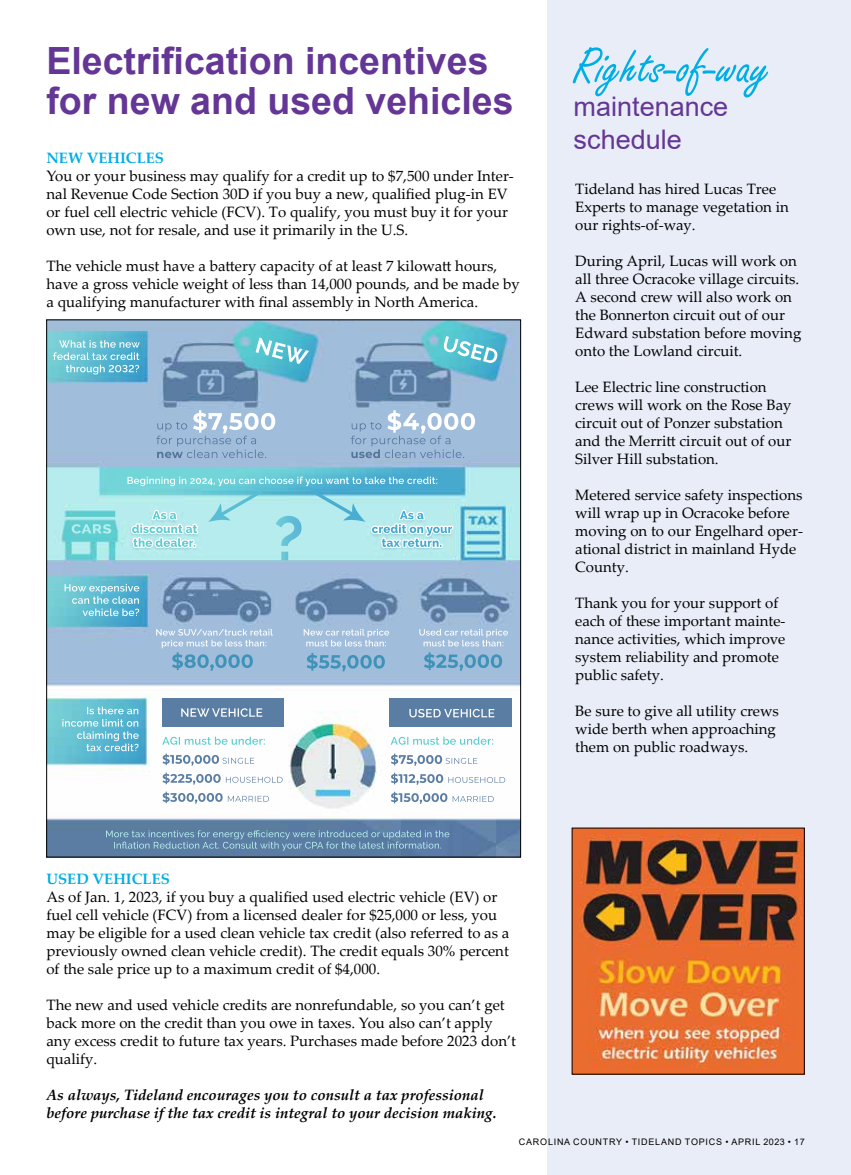
<style>
.page{position:relative;width:851px;height:1175px;background:#fff}
.page>*{position:absolute;margin:0;border:0;box-sizing:border-box;transform-origin:0 0}
.t1{font:54px "Freestyle Script";color:#00aee6}
.t2{font:700 37.5px/40.5px "Arial";color:#643695}
.t3{font:27px/33px "Arial";color:#643695}
.t4{font:15px/18px "Palatino Linotype";color:#000}
.t5{font:italic 700 15px/18px "Palatino Linotype";color:#000}
.t6{font:700 15px "Palatino Linotype";color:#00aee6}
.t7{font:9px "Arial";letter-spacing:.085em;color:#000}
</style>
<div class="page">
<div style="left:547px;top:0;width:303px;height:1174px;background:#e9edf7"></div>
<img style="left:574px;top:830px;width:228px;height:242px">
<img style="left:48px;top:322px;width:471px;height:533px">
<img style="left:162px;top:698px;width:121px;height:28px">
<img style="left:390px;top:698px;width:121px;height:28px">
<img style="left:131px;top:510px;width:46px;height:24px">
<img style="left:371px;top:510px;width:53px;height:24px">
<img style="left:208px;top:489px;width:56px;height:33px">
<img style="left:310px;top:489px;width:55px;height:33px">
<img style="left:184px;top:379px;width:51px;height:14px;border-radius:7px">
<img style="left:376px;top:379px;width:52px;height:14px;border-radius:7px">
<h2 class="t2" style="left:46px;top:41px;width:468px">Electrification incentives for new and used vehicles</h2>
<p class="t6" style="left:46px;top:147px;width:119px">NEW VEHICLES</p>
<p class="t4" style="left:46px;top:166px;width:469px">You or your business may qualify for a credit up to $7,500 under Inter&shy;nal Revenue Code Section 30D if you buy a new, qualified plug-in EV or fuel cell electric vehicle (FCV). To qualify, you must buy it for your own use, not for resale, and use it primarily in the U.S.</p>
<p class="t4" style="left:46px;top:256px;width:474px">The vehicle must have a battery capacity of at least 7 kilowatt hours, have a gross vehicle weight of less than 14,000 pounds, and be made by a qualifying manufacturer with final assembly in North America.</p>
<p class="t6" style="left:46px;top:867px;width:125px">USED VEHICLES</p>
<p class="t4" style="left:46px;top:886px;width:464px">As of Jan. 1, 2023, if you buy a qualified used electric vehicle (EV) or fuel cell vehicle (FCV) from a licensed dealer for $25,000 or less, you may be eligible for a used clean vehicle tax credit (also referred to as a previously owned clean vehicle credit). The credit equals 30% percent of the sale price up to a maximum credit of $4,000.</p>
<p class="t4" style="left:46px;top:994px;width:471px">The new and used vehicle credits are nonrefundable, so you can’t get back more on the credit than you owe in taxes. You also can’t apply any excess credit to future tax years. Purchases made before 2023 don’t qualify.</p>
<p class="t5" style="left:46px;top:1084px;width:451px">As always, Tideland encourages you to consult a tax professional before purchase if the tax credit is integral to your decision making.</p>
<h1 class="t1" style="left:573px;top:37px;width:198px">Rights-of-way</h1>
<h3 class="t3" style="left:573px;top:90px;width:156px">maintenance schedule</h3>
<p class="t4" style="left:575px;top:179px;width:215px">Tideland has hired Lucas Tree<br>Experts to manage vegetation in our rights-of-way.</p>
<p class="t4" style="left:575px;top:251px;width:228px">During April, Lucas will work on all three Ocracoke village circuits.<br>A second crew will also work on the Bonnerton circuit out of our<br>Edward substation before moving onto the Lowland circuit.</p>
<p class="t4" style="left:575px;top:377px;width:218px">Lee Electric line construction crews will work on the Rose Bay circuit out of Ponzer substation and the Merritt circuit out of our<br>Silver Hill substation.</p>
<p class="t4" style="left:575px;top:485px;width:229px">Metered service safety inspections will wrap up in Ocracoke before moving on to our Engelhard oper&shy;ational district in mainland Hyde<br>County.</p>
<p class="t4" style="left:575px;top:593px;width:212px">Thank you for your support of each of these important mainte&shy;nance activities, which improve system reliability and promote public safety.</p>
<p class="t4" style="left:575px;top:701px;width:205px">Be sure to give all utility crews wide berth when approaching them on public roadways.</p>
<p class="t7" style="left:519px;top:1135px;width:287px">CAROLINA COUNTRY • TIDELAND TOPICS • APRIL 2023 • 17</p>
</div>
